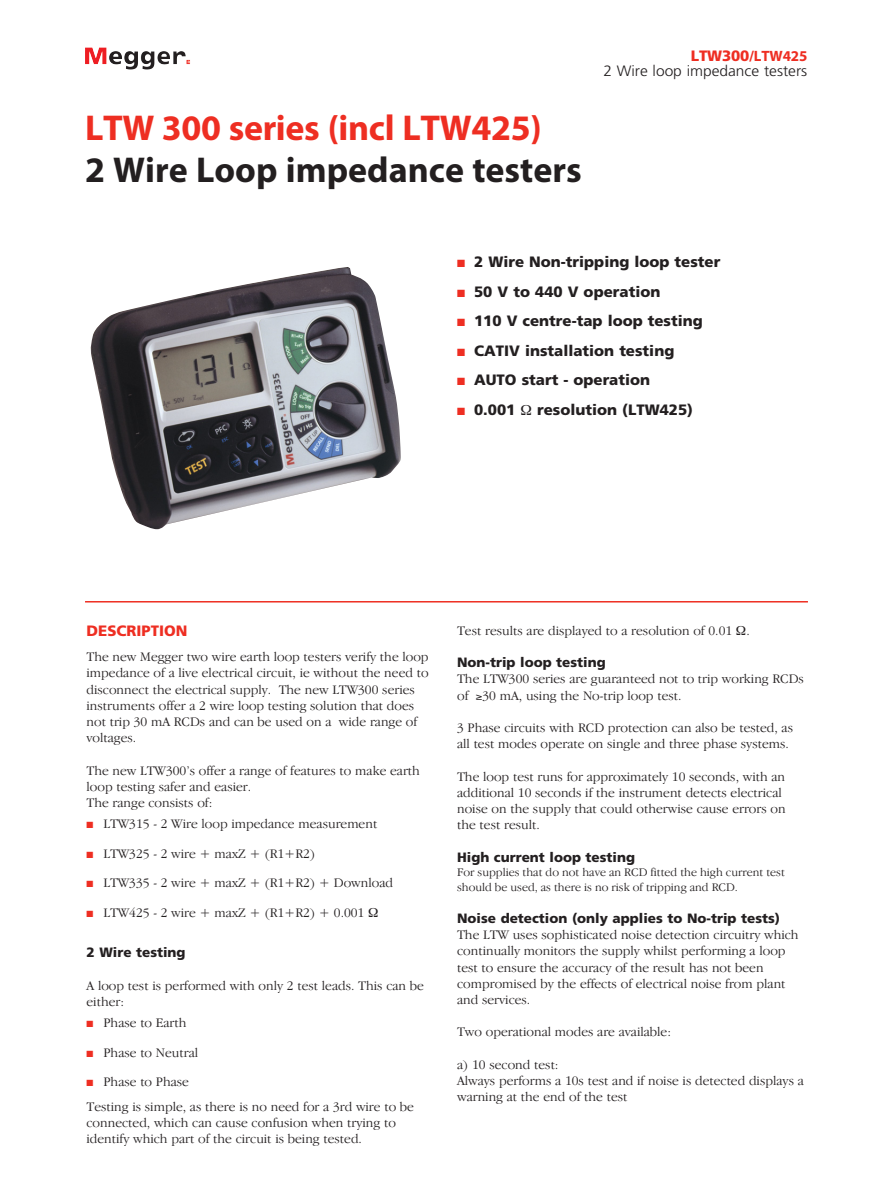
<style>
.page{position:relative;width:893px;height:1191px;background:#fff}
.page>*{position:absolute;margin:0;border:0;box-sizing:border-box;transform-origin:0 0}
.t1{font:700 36px/42.6px "Myriad Pro";color:#231f20}
._06-product_bullets{font:900 15px "Frutiger";color:#231f20}
.t2{font:300 15px/15.5px "Frutiger";color:#231f20;text-align:right;scale:1.04 1}
.t3{font:900 15px "Frutiger";color:#ee2e22}
._04-body_subhead-bla{font:300 13.5px/16.2px "Garamond IT Cby BT";color:#231f20}
._06-product_bullets-2{font:300 13.5px "Garamond IT Cby BT";color:#231f20}
._04-body_subhead-bla-2{font:900 13.5px "Frutiger";color:#231f20}
._05b_specs_body_copy{font:300 12px/14.4px "Garamond IT Cby BT";color:#231f20}
.s1{color:#ee2e22}
.s2{font-weight:900;color:#ee2e22}
.s3{font-family:"Myriad Pro";font-weight:700;color:#ee2e22}
</style>
<div class="page">
<img style="left:85px;top:48px;width:96px;height:16px">
<hr style="left:85px;top:601px;width:723px;height:1px;background:#ee2e22">
<img style="left:90px;top:267px;width:311px;height:262px">
<p class="t1" style="left:85px;top:105px;width:498px"><span class="s1">LTW 300 series (incl LTW425)<br></span>2 Wire Loop impedance testers</p>
<p class="t2" style="left:603px;top:48px;width:198px"><span class="s2">LTW300</span><span class="s3">/LTW425<br></span>2 Wire loop impedance testers</p>
<p class="_06-product_bullets" style="left:457px;top:253px;width:265px"><span class="s1">■</span> 2 Wire Non-tripping loop tester</p>
<p class="_06-product_bullets" style="left:457px;top:282px;width:205px"><span class="s1">■</span> 50 V to 440 V operation</p>
<p class="_06-product_bullets" style="left:457px;top:312px;width:247px"><span class="s1">■</span> 110 V centre-tap loop testing</p>
<p class="_06-product_bullets" style="left:457px;top:341px;width:219px"><span class="s1">■</span> CATIV installation testing</p>
<p class="_06-product_bullets" style="left:457px;top:371px;width:195px"><span class="s1">■</span> AUTO start - operation</p>
<p class="_06-product_bullets" style="left:457px;top:400px;width:60px"><span class="s1">■</span> 0.001</p>
<p class="_06-product_bullets" style="left:537px;top:400px;width:157px">resolution (LTW425)</p>
<p class="t3" style="left:87px;top:622px;width:102px">DESCRIPTION</p>
<p class="_04-body_subhead-bla" style="left:87px;top:648px;width:344px">The new Megger two wire earth loop testers verify the loop impedance of a live electrical circuit, ie without the need to disconnect the electrical supply. The new LTW300 series instruments offer a 2 wire loop testing solution that does not trip 30 mA RCDs and can be used on a wide range of voltages.</p>
<p class="_04-body_subhead-bla" style="left:87px;top:762px;width:335px">The new LTW300’s offer a range of features to make earth loop testing safer and easier.</p>
<p class="_04-body_subhead-bla" style="left:87px;top:794px;width:127px">The range consists of:</p>
<p class="_06-product_bullets-2" style="left:87px;top:815px;width:292px"><span class="s1">■</span> LTW315 - 2 Wire loop impedance measurement</p>
<p class="_06-product_bullets-2" style="left:87px;top:845px;width:230px"><span class="s1">■</span> LTW325 - 2 wire + maxZ + (R1+R2)</p>
<p class="_06-product_bullets-2" style="left:87px;top:874px;width:308px"><span class="s1">■</span> LTW335 - 2 wire + maxZ + (R1+R2) + Download</p>
<p class="_06-product_bullets-2" style="left:87px;top:904px;width:279px"><span class="s1">■</span> LTW425 - 2 wire + maxZ + (R1+R2) + 0.001</p>
<p class="_04-body_subhead-bla-2" style="left:87px;top:944px;width:101px">2 Wire testing</p>
<p class="_04-body_subhead-bla" style="left:87px;top:977px;width:339px">A loop test is performed with only 2 test leads. This can be either:</p>
<p class="_06-product_bullets-2" style="left:87px;top:1014px;width:102px"><span class="s1">■</span> Phase to Earth</p>
<p class="_06-product_bullets-2" style="left:87px;top:1044px;width:113px"><span class="s1">■</span> Phase to Neutral</p>
<p class="_06-product_bullets-2" style="left:87px;top:1073px;width:104px"><span class="s1">■</span> Phase to Phase</p>
<p class="_04-body_subhead-bla" style="left:87px;top:1098px;width:329px">Testing is simple, as there is no need for a 3rd wire to be connected, which can cause confusion when trying to identify which part of the circuit is being tested.</p>
<p class="_04-body_subhead-bla" style="left:457px;top:622px;width:294px">Test results are displayed to a resolution of 0.01 .</p>
<p class="_04-body_subhead-bla-2" style="left:457px;top:654px;width:150px">Non-trip loop testing</p>
<p class="_04-body_subhead-bla" style="left:457px;top:671px;width:348px">The LTW300 series are guaranteed not to trip working RCDs of ≥30 mA, using the No-trip loop test.</p>
<p class="_04-body_subhead-bla" style="left:457px;top:719px;width:338px">3 Phase circuits with RCD protection can also be tested, as all test modes operate on single and three phase systems.</p>
<p class="_04-body_subhead-bla" style="left:457px;top:768px;width:330px">The loop test runs for approximately 10 seconds, with an additional 10 seconds if the instrument detects electrical noise on the supply that could otherwise cause errors on the test result.</p>
<p class="_04-body_subhead-bla-2" style="left:457px;top:849px;width:179px">High current loop testing</p>
<p class="_05b_specs_body_copy" style="left:457px;top:865px;width:329px">For supplies that do not have an RCD fitted the high current test should be used, as there is no risk of tripping and RCD.</p>
<p class="_04-body_subhead-bla-2" style="left:457px;top:910px;width:324px">Noise detection (only applies to No-trip tests)</p>
<p class="_04-body_subhead-bla" style="left:457px;top:926px;width:343px">The LTW uses sophisticated noise detection circuitry which continually monitors the supply whilst performing a loop test to ensure the accuracy of the result has not been compromised by the effects of electrical noise from plant and services.</p>
<p class="_04-body_subhead-bla" style="left:457px;top:1023px;width:215px">Two operational modes are available:</p>
<p class="_04-body_subhead-bla" style="left:457px;top:1056px;width:103px">a) 10 second test:</p>
<p class="_04-body_subhead-bla" style="left:457px;top:1072px;width:348px">Always performs a 10s test and if noise is detected displays a warning at the end of the test</p>
</div>
